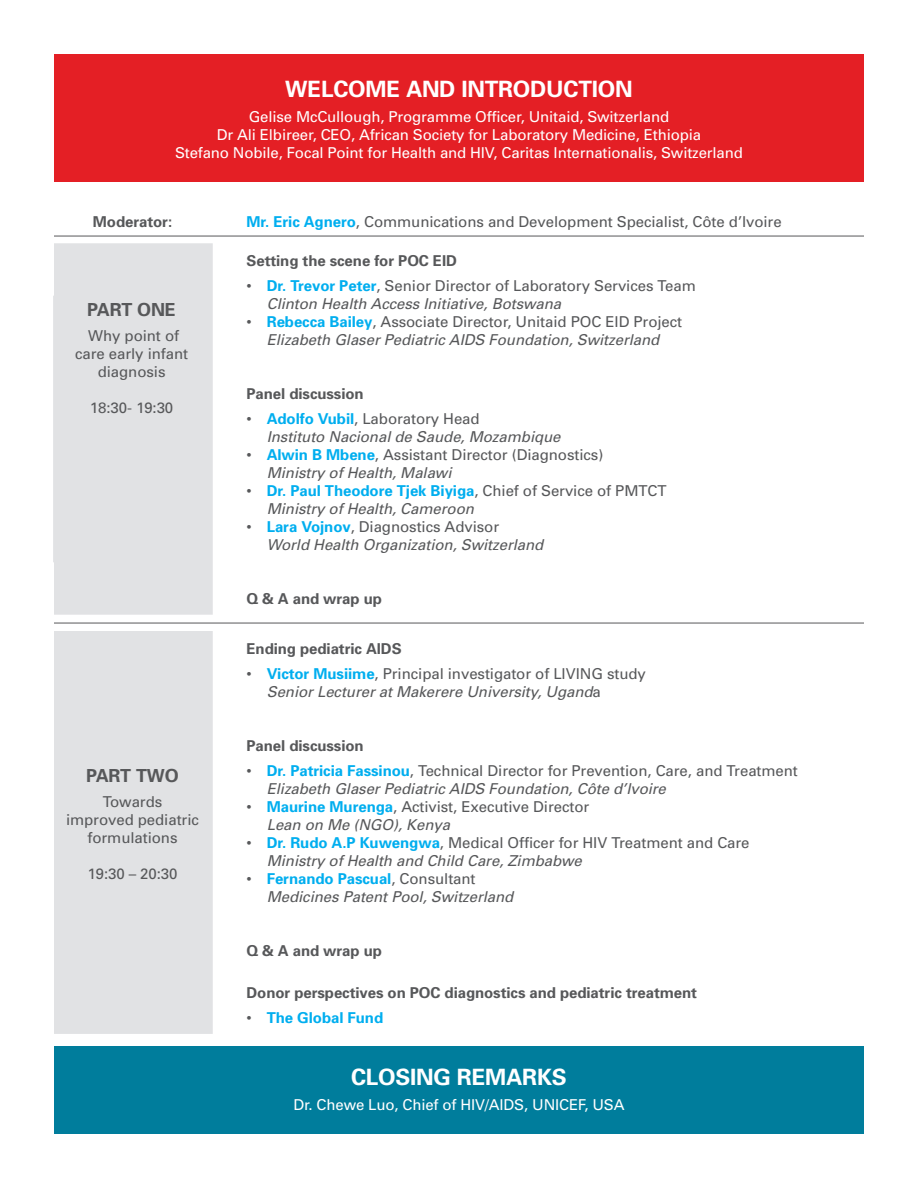
<style>
.page{position:relative;width:918px;height:1188px;background:#fff}
.page>*{position:absolute;margin:0;border:0;box-sizing:border-box;transform-origin:0 0}
.t1{font:700 22.5px "Univers";letter-spacing:-.01em;color:#fff}
.t2{font:700 18px "Univers";letter-spacing:-.005em;color:#57585a}
.t3{font:italic 15px/18px "Univers";letter-spacing:-.005em;color:#57585a}
.t4{font:15px/18px "Univers";letter-spacing:-.005em;color:#57585a}
.t5{font:15px/18px "Univers";letter-spacing:-.01em;color:#fff;text-align:center}
.t6{font:700 15px "Univers";letter-spacing:-.005em;color:#57585a}
.t7{font:700 15px/18px "Univers";letter-spacing:-.005em;color:#00aeef}
.s1{font-weight:700;color:#00aeef}
.s2{font-style:italic}
.s3{font-style:normal}
.s4{font-weight:700;font-style:normal;color:#00aeef}
.s5{font-weight:400;color:#57585a}
.s6{font-weight:400;font-style:italic;color:#57585a}
</style>
<div class="page">
<div style="left:54px;top:243px;width:159px;height:791px;background:#e1e2e4"></div>
<div style="left:53px;top:296px;width:159px;height:266px;background:#e1e2e4"></div>
<div style="left:54px;top:54px;width:810px;height:127px;background:#e41f25"></div>
<div style="left:54px;top:1047px;width:810px;height:87px;background:#007d9c"></div>
<hr style="left:54px;top:623px;width:810px;height:1px;background:#57585a">
<hr style="left:54px;top:236px;width:810px;height:1px;background:#57585a">
<h1 class="t1" style="left:285px;top:75px;width:349px">WELCOME AND INTRODUCTION</h1>
<p class="t5" style="left:175px;top:107px;width:569px">Gelise McCullough, Programme Officer, Unitaid, Switzerland<br>Dr Ali Elbireer, CEO, African Society for Laboratory Medicine, Ethiopia<br>Stefano Nobile, Focal Point for Health and HIV, Caritas Internationalis, Switzerland</p>
<p class="t6" style="left:93px;top:212px;width:81px">Moderator:</p>
<p class="t4" style="left:247px;top:213px;width:537px"><span class="s1">Mr. Eric Agnero</span>, Communications and Development Specialist, Côte d’Ivoire</p>
<p class="t2" style="left:87px;top:298px;width:90px">PART ONE</p>
<p class="t4" style="left:75px;top:326px;width:115px;text-align:center">Why point of care early infant diagnosis</p>
<p class="t4" style="left:90px;top:398px;width:85px">18:30- 19:30</p>
<p class="t2" style="left:86px;top:765px;width:94px">PART TWO</p>
<p class="t4" style="left:66px;top:793px;width:134px;text-align:center">Towards<br>improved pediatric formulations</p>
<p class="t4" style="left:88px;top:865px;width:91px">19:30 – 20:30</p>
<p class="t6" style="left:247px;top:251px;width:212px">Setting the scene for POC EID</p>
<p class="t4" style="left:267px;top:277px;width:431px;text-indent:-20px">• <span class="s1">Dr. Trevor Peter</span>, Senior Director of Laboratory Services Team<br><span class="s2">Clinton Health Access Initiative, Botswana</span></p>
<p class="t3" style="left:247px;top:313px;width:437px;text-align:center"><span class="s3">•</span> <span class="s4">Rebecca Bailey</span><span class="s3">, Associate Director, Unitaid POC EID Project<br></span>Elizabeth Glaser Pediatric AIDS Foundation, Switzerland</p>
<p class="t6" style="left:247px;top:384px;width:119px">Panel discussion</p>
<p class="t3" style="left:267px;top:409px;width:295px;text-indent:-20px"><span class="s3">•</span> <span class="s4">Adolfo Vubil</span><span class="s3">, Laboratory Head<br></span>Instituto Nacional de Saude, Mozambique</p>
<p class="t4" style="left:267px;top:445px;width:338px;text-indent:-20px">• <span class="s1">Alwin B Mbene</span>, Assistant Director (Diagnostics)<br><span class="s2">Ministry of Health, Malawi</span></p>
<p class="t7" style="left:267px;top:481px;width:401px;text-indent:-20px"><span class="s5">•</span> Dr. Paul Theodore Tjek Biyiga<span class="s5">, Chief of Service of PMTCT<br></span><span class="s6">Ministry of Health, Cameroon</span></p>
<p class="t3" style="left:267px;top:517px;width:278px;text-indent:-20px"><span class="s3">•</span> <span class="s4">Lara Vojnov</span><span class="s3">, Diagnostics Advisor<br></span>World Health Organization, Switzerland</p>
<p class="t6" style="left:247px;top:589px;width:137px">Q &amp; A and wrap up</p>
<p class="t6" style="left:247px;top:639px;width:157px">Ending pediatric AIDS</p>
<p class="t3" style="left:267px;top:664px;width:381px;text-indent:-20px"><span class="s3">•</span> <span class="s4">Victor Musiime</span><span class="s3">, Principal investigator of LIVING study<br></span>Senior Lecturer at Makerere University, Ugand<span class="s3">a</span></p>
<p class="t6" style="left:247px;top:736px;width:119px">Panel discussion</p>
<p class="t3" style="left:267px;top:761px;width:533px;text-indent:-20px"><span class="s3">•</span> <span class="s4">Dr. Patricia Fassinou</span><span class="s3">, Technical Director for Prevention, Care, and Treatment<br></span>Elizabeth Glaser Pediatric AIDS Foundation, Côte d’Ivoire</p>
<p class="t4" style="left:267px;top:797px;width:324px;text-indent:-20px">• <span class="s1">Maurine Murenga</span>, Activist, Executive Director<br><span class="s2">Lean on Me (NGO), Kenya</span></p>
<p class="t4" style="left:267px;top:833px;width:484px;text-indent:-20px">• <span class="s1">Dr. Rudo A.P Kuwengwa</span>, Medical Officer for HIV Treatment and Care<br><span class="s2">Ministry of Health and Child Care, Zimbabwe</span></p>
<p class="t3" style="left:267px;top:869px;width:248px;text-indent:-20px"><span class="s3">•</span> <span class="s4">Fernando Pascual</span><span class="s3">, Consultant<br></span>Medicines Patent Pool, Switzerland</p>
<p class="t6" style="left:247px;top:941px;width:137px">Q &amp; A and wrap up</p>
<p class="t6" style="left:247px;top:983px;width:452px">Donor perspectives on POC diagnostics and pediatric treatment</p>
<p class="t7" style="left:247px;top:1008px;width:138px"><span class="s5">•</span> The Global Fund</p>
<h1 class="t1" style="left:351px;top:1063px;width:217px">CLOSING REMARKS</h1>
<p class="t5" style="left:293px;top:1095px;width:333px">Dr. Chewe Luo, Chief of HIV/AIDS, UNICEF, USA</p>
</div>
